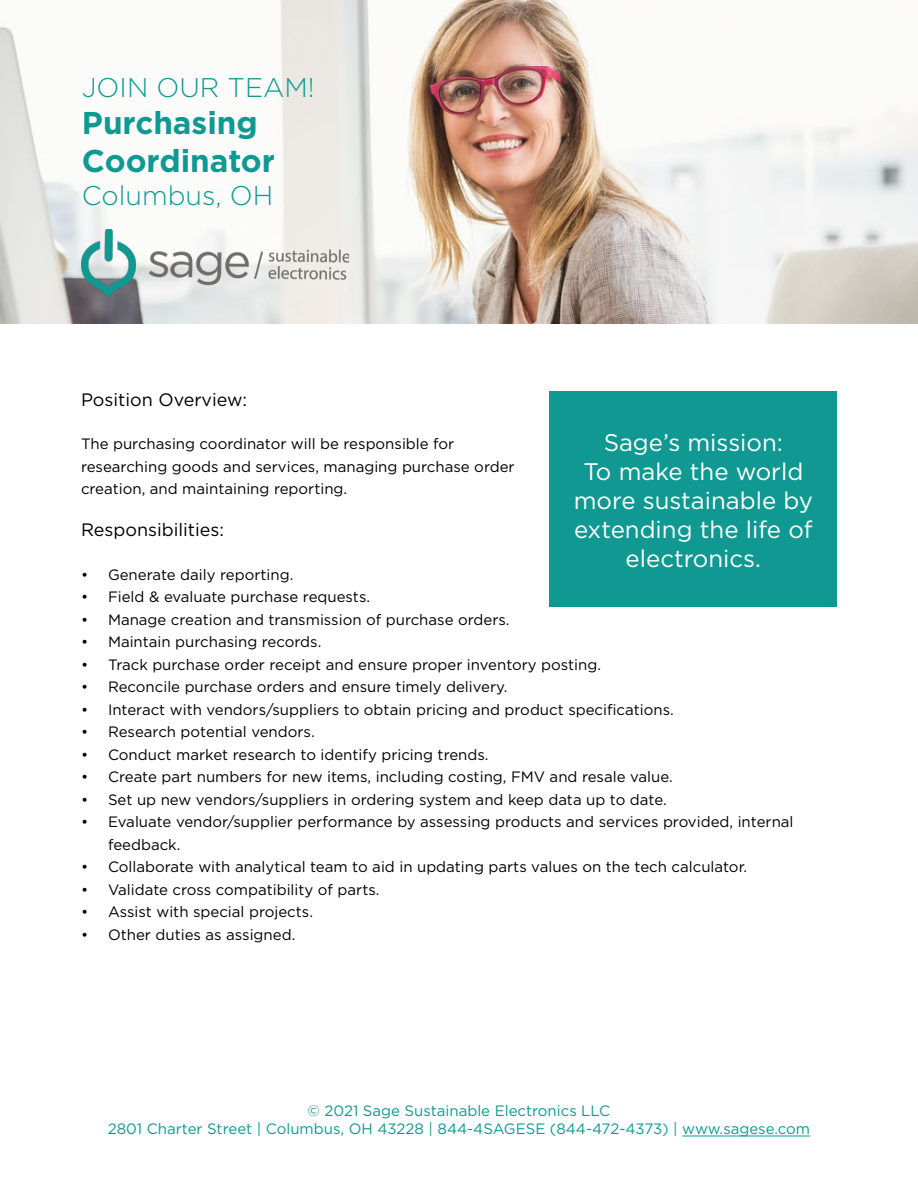
<style>
.page{position:relative;width:918px;height:1188px;background:#fff}
.page>*{position:absolute;margin:0;border:0;box-sizing:border-box;transform-origin:0 0}
.t1{font:700 31.5px/37.8px "Gotham";color:#0f9992}
.t2{font:300 27px "Gotham";color:#0f9992}
.t3{font:24px/28.8px "Gotham";color:#fff;text-align:center}
.t4{font:18px "Gotham";color:#000}
.t5{font:15px/22.5px "Gotham";color:#000}
.t6{font:15px/18px "Gotham";color:#0f9992;text-align:center}
</style>
<div class="page">
<hr style="left:682px;top:1136px;width:128px;height:1px;background:#0f9992">
<img style="left:0;top:0;width:918px;height:324px">
<img style="left:82px;top:229px;width:266px;height:68px">
<div style="left:550px;top:392px;width:287px;height:216px;background:#0f9992"></div>
<h2 class="t2" style="left:82px;top:70px;width:234px">JOIN OUR TEAM!</h2>
<h1 class="t1" style="left:82px;top:104px;width:195px">Purchasing<br>Coordinator</h1>
<h2 class="t2" style="left:82px;top:178px;width:193px">Columbus, OH</h2>
<p class="t4" style="left:81px;top:388px;width:168px">Position Overview:</p>
<p class="t5" style="left:81px;top:433px;width:435px">The purchasing coordinator will be responsible for researching goods and services, managing purchase order creation, and maintaining reporting.</p>
<p class="t4" style="left:81px;top:519px;width:145px">Responsibilities:</p>
<p class="t5" style="left:81px;top:563px;width:214px">• Generate daily reporting.</p>
<p class="t5" style="left:81px;top:586px;width:291px">• Field &amp; evaluate purchase requests.</p>
<p class="t5" style="left:81px;top:608px;width:430px">• Manage creation and transmission of purchase orders.</p>
<p class="t5" style="left:81px;top:631px;width:242px">• Maintain purchasing records.</p>
<p class="t5" style="left:81px;top:653px;width:522px">• Track purchase order receipt and ensure proper inventory posting.</p>
<p class="t5" style="left:81px;top:676px;width:428px">• Reconcile purchase orders and ensure timely delivery.</p>
<p class="t5" style="left:81px;top:698px;width:594px">• Interact with vendors/suppliers to obtain pricing and product specifications.</p>
<p class="t5" style="left:81px;top:721px;width:235px">• Research potential vendors.</p>
<p class="t5" style="left:81px;top:743px;width:409px">• Conduct market research to identify pricing trends.</p>
<p class="t5" style="left:81px;top:766px;width:593px">• Create part numbers for new items, including costing, FMV and resale value.</p>
<p class="t5" style="left:81px;top:788px;width:587px">• Set up new vendors/suppliers in ordering system and keep data up to date.</p>
<p class="t5" style="left:108px;top:811px;width:687px;text-indent:-27px">• Evaluate vendor/supplier performance by assessing products and services provided, internal feedback.</p>
<p class="t5" style="left:81px;top:856px;width:668px">• Collaborate with analytical team to aid in updating parts values on the tech calculator.</p>
<p class="t5" style="left:81px;top:878px;width:300px">• Validate cross compatibility of parts.</p>
<p class="t5" style="left:81px;top:901px;width:234px">• Assist with special projects.</p>
<p class="t5" style="left:81px;top:923px;width:216px">• Other duties as assigned.</p>
<h3 class="t3" style="left:574px;top:428px;width:241px">Sage’s mission:<br>To make the world more sustainable by extending the life of electronics.</h3>
<p class="t6" style="left:108px;top:1101px;width:704px">© 2021 Sage Sustainable Electronics LLC<br>2801 Charter Street | Columbus, OH 43228 | 844-4SAGESE (844-472-4373) | www.sagese.com</p>
</div>
